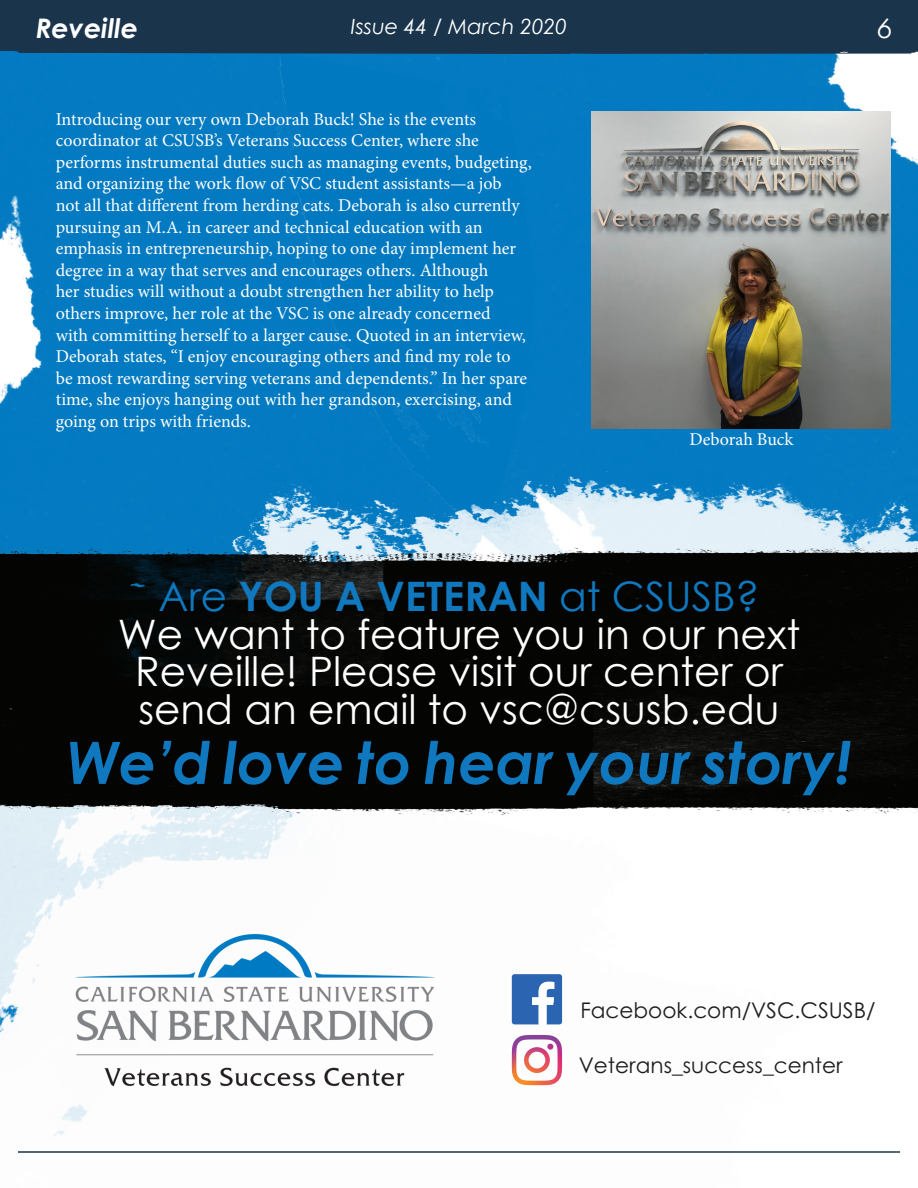
<style>
.page{position:relative;width:918px;height:1188px;background:#fff}
.page>*{position:absolute;margin:0;border:0;box-sizing:border-box;transform-origin:0 0}
.t1{font:italic 700 58.5px "Century Gothic";color:#1078bf}
.t2{font:40.65px/37.5px "Century Gothic";color:#fff;text-align:center}
.t3{font:40.65px "Century Gothic";color:#1078bf}
.t4{font:italic 700 27px "Century Gothic";color:#fff}
.t5{font:italic 27px "Century Gothic";color:#fff}
.t6{font:21.6px "Century Gothic";color:#211d1e}
.t7{font:italic 21px "Century Gothic";color:#fff}
.t8{font:18px/21.6px "Minion Pro";letter-spacing:-.005em;color:#fff}
.s1{font-weight:700}
</style>
<div class="page">
<img style="left:0;top:54px;width:59px;height:387px">
<div style="left:59px;top:54px;width:859px;height:414px;background:#037ac1"></div>
<img style="left:698px;top:468px;width:220px;height:79px">
<img style="left:0;top:441px;width:698px;height:695px">
<img style="left:592px;top:111px;width:299px;height:318px">
<hr style="left:18px;top:1151px;width:882px;height:2px;background:#19344b">
<img style="left:0;top:547px;width:918px;height:268px">
<img style="left:46px;top:905px;width:418px;height:210px">
<div style="left:0;top:0;width:918px;height:54px;background:#19344b"></div>
<svg style="left:512px;top:974px;width:50px;height:50px"></svg>
<img style="left:512px;top:1035px;width:50px;height:50px">
<h3 class="t4" style="left:36px;top:8px;width:104px">Reveille</h3>
<p class="t7" style="left:351px;top:11px;width:218px">Issue 44 / March 2020</p>
<h3 class="t5" style="left:878px;top:10px;width:16px">6</h3>
<p class="t8" style="left:56px;top:108px;width:478px">Introducing our very own Deborah Buck! She is the events coordinator at CSUSB’s Veterans Success Center, where she performs instrumental duties such as managing events, budgeting, and organizing the work flow of VSC student assistants—a job<br>not all that different from herding cats. Deborah is also currently pursuing an M.A. in career and technical education with an emphasis in entrepreneurship, hoping to one day implement her degree in a way that serves and encourages others. Although<br>her studies will without a doubt strengthen her ability to help others improve, her role at the VSC is one already concerned<br>with committing herself to a larger cause. Quoted in an interview, Deborah states, “I enjoy encouraging others and find my role to be most rewarding serving veterans and dependents.” In her spare time, she enjoys hanging out with her grandson, exercising, and going on trips with friends.</p>
<p class="t8" style="left:690px;top:428px;width:105px">Deborah Buck</p>
<p class="t3" style="left:159px;top:568px;width:602px">Are <span class="s1">YOU A VETERAN</span> at CSUSB?</p>
<p class="t2" style="left:118px;top:615px;width:684px">We want to feature you in our next<br>Reveille! Please visit our center or send an email to vsc@csusb.edu</p>
<p class="t1" style="left:66px;top:718px;width:787px">We’d love to hear your story!</p>
<p class="t6" style="left:580px;top:995px;width:297px">Facebook.com/VSC.CSUSB/</p>
<p class="t6" style="left:579px;top:1050px;width:265px">Veterans_success_center</p>
</div>
